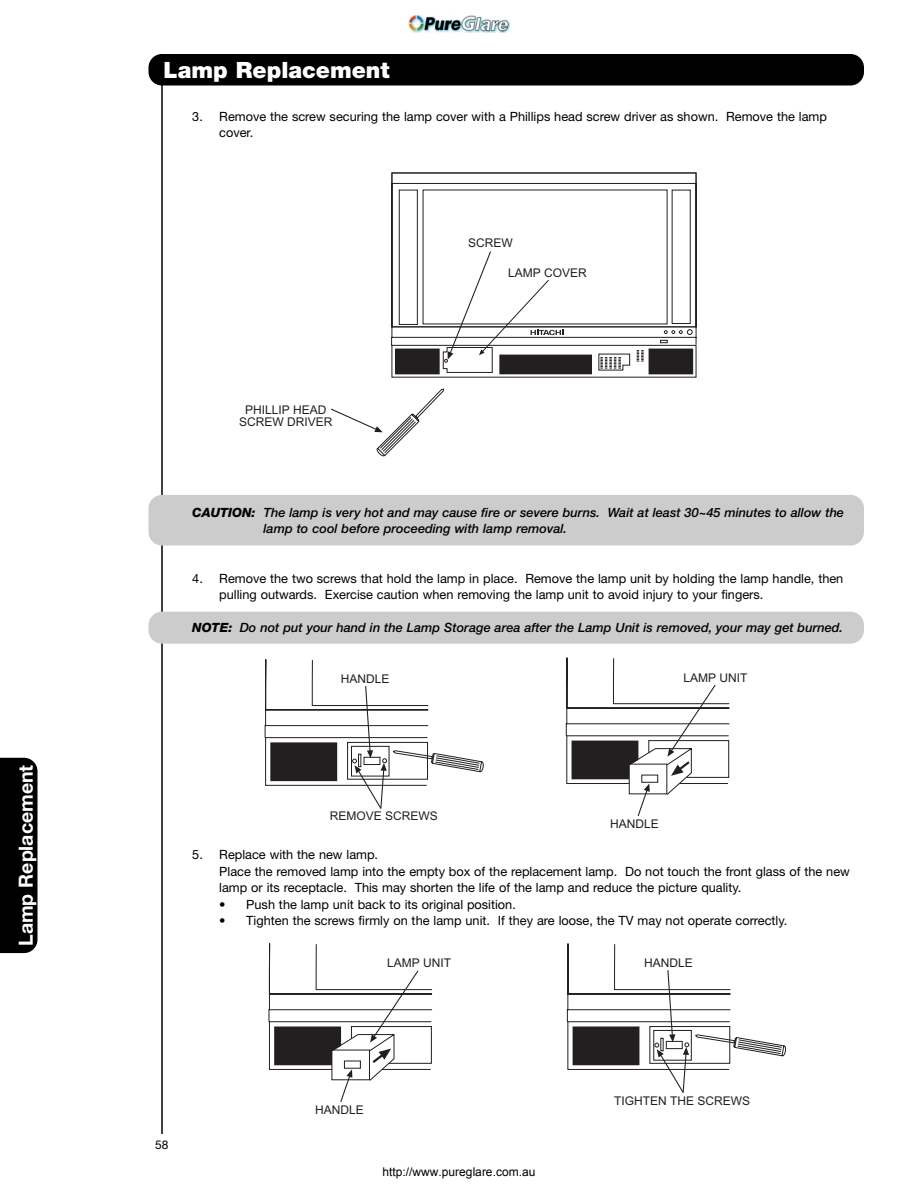
<style>
.page{position:relative;width:918px;height:1188px;background:#fff}
.page>*{position:absolute;margin:0;border:0;box-sizing:border-box;transform-origin:0 0}
.t1{font:900 22.5px "Helvetica Neue";color:#fff}
.t2{font:700 19.5px "Helvetica Neue";color:#fff}
.t3{font:12.75px/16.5px "Helvetica Neue";color:#000}
.t4{font:italic 500 12.75px/16.5px "Helvetica Neue";color:#000}
.t5{font:12px/12px "Arial";color:#231f20;text-align:center}
.t6{font:12px "Arial";color:#000}
.t7{font:12px "Helvetica Neue";color:#000}
.s1{font-weight:800}
</style>
<div class="page">
<hr style="left:161px;top:59px;width:2px;height:1075px;background:#000">
<div style="left:148px;top:54px;width:716px;height:32px;background:#000;border-radius:14px"></div>
<div style="left:0;top:758px;width:38px;height:195px;background:#000"></div>
<div style="left:148px;top:612px;width:716px;height:32px;background:#ccc;border-radius:14px"></div>
<div style="left:148px;top:495px;width:716px;height:51px;background:#ccc;border-radius:14px"></div>
<svg style="left:391px;top:173px;width:305px;height:205px"></svg>
<svg style="left:660px;top:329px;width:32px;height:14px"></svg>
<div style="left:392px;top:173px;width:304px;height:154px;border:1px solid #231f20"></div>
<div style="left:649px;top:349px;width:44px;height:25px;background:#231f20"></div>
<svg style="left:377px;top:279px;width:267px;height:177px"></svg>
<svg style="left:443px;top:250px;width:149px;height:124px"></svg>
<svg style="left:331px;top:408px;width:52px;height:24px"></svg>
<svg style="left:265px;top:659px;width:219px;height:150px"></svg>
<svg style="left:565px;top:657px;width:165px;height:159px"></svg>
<svg style="left:269px;top:943px;width:164px;height:159px"></svg>
<svg style="left:566px;top:943px;width:220px;height:150px"></svg>
<img style="left:409px;top:16px;width:100px;height:16px">
<h2 class="t2" style="left:19px;top:946px;width:183px;rotate:-90deg">Lamp Replacement</h2>
<h1 class="t1" style="left:164px;top:62px;width:228px">Lamp Replacement</h1>
<p class="t3" style="left:219px;top:109px;width:609px;text-indent:-27px">3. Remove the screw securing the lamp cover with a Phillips head screw driver as shown. Remove the lamp cover.</p>
<p class="t5" style="left:239px;top:404px;width:95px">PHILLIP HEAD<br>SCREW DRIVER</p>
<p class="t5" style="left:468px;top:237px;width:46px">SCREW</p>
<p class="t5" style="left:508px;top:267px;width:80px">LAMP COVER</p>
<p class="t4" style="left:264px;top:505px;width:582px;text-indent:-71px"><span class="s1">CAUTION:</span> The lamp is very hot and may cause fire or severe burns. Wait at least 30~45 minutes to allow the lamp to cool before proceeding with lamp removal.</p>
<p class="t3" style="left:219px;top:571px;width:626px;text-indent:-27px">4. Remove the two screws that hold the lamp in place. Remove the lamp unit by holding the lamp handle, then pulling outwards. Exercise caution when removing the lamp unit to avoid injury to your fingers.</p>
<p class="t4" style="left:192px;top:621px;width:652px"><span class="s1">NOTE:</span> Do not put your hand in the Lamp Storage area after the Lamp Unit is removed, your may get burned.</p>
<p class="t5" style="left:341px;top:673px;width:50px">HANDLE</p>
<p class="t5" style="left:684px;top:672px;width:66px">LAMP UNIT</p>
<p class="t5" style="left:330px;top:810px;width:110px">REMOVE SCREWS</p>
<p class="t5" style="left:610px;top:818px;width:50px">HANDLE</p>
<p class="t3" style="left:219px;top:847px;width:632px;text-indent:-27px">5. Replace with the new lamp.<br>Place the removed lamp into the empty box of the replacement lamp. Do not touch the front glass of the new lamp or its receptacle. This may shorten the life of the lamp and reduce the picture quality.</p>
<p class="t3" style="left:219px;top:897px;width:298px">• Push the lamp unit back to its original position.</p>
<p class="t3" style="left:219px;top:913px;width:570px">• Tighten the screws firmly on the lamp unit. If they are loose, the TV may not operate correctly.</p>
<p class="t7" style="left:155px;top:1140px;width:15px">58</p>
<p class="t5" style="left:387px;top:957px;width:66px">LAMP UNIT</p>
<p class="t5" style="left:315px;top:1103px;width:50px">HANDLE</p>
<p class="t6" style="left:383px;top:1164px;width:154px">http://www.pureglare.com.au</p>
<p class="t5" style="left:644px;top:957px;width:50px">HANDLE</p>
<p class="t5" style="left:614px;top:1094px;width:138px">TIGHTEN THE SCREWS</p>
</div>
